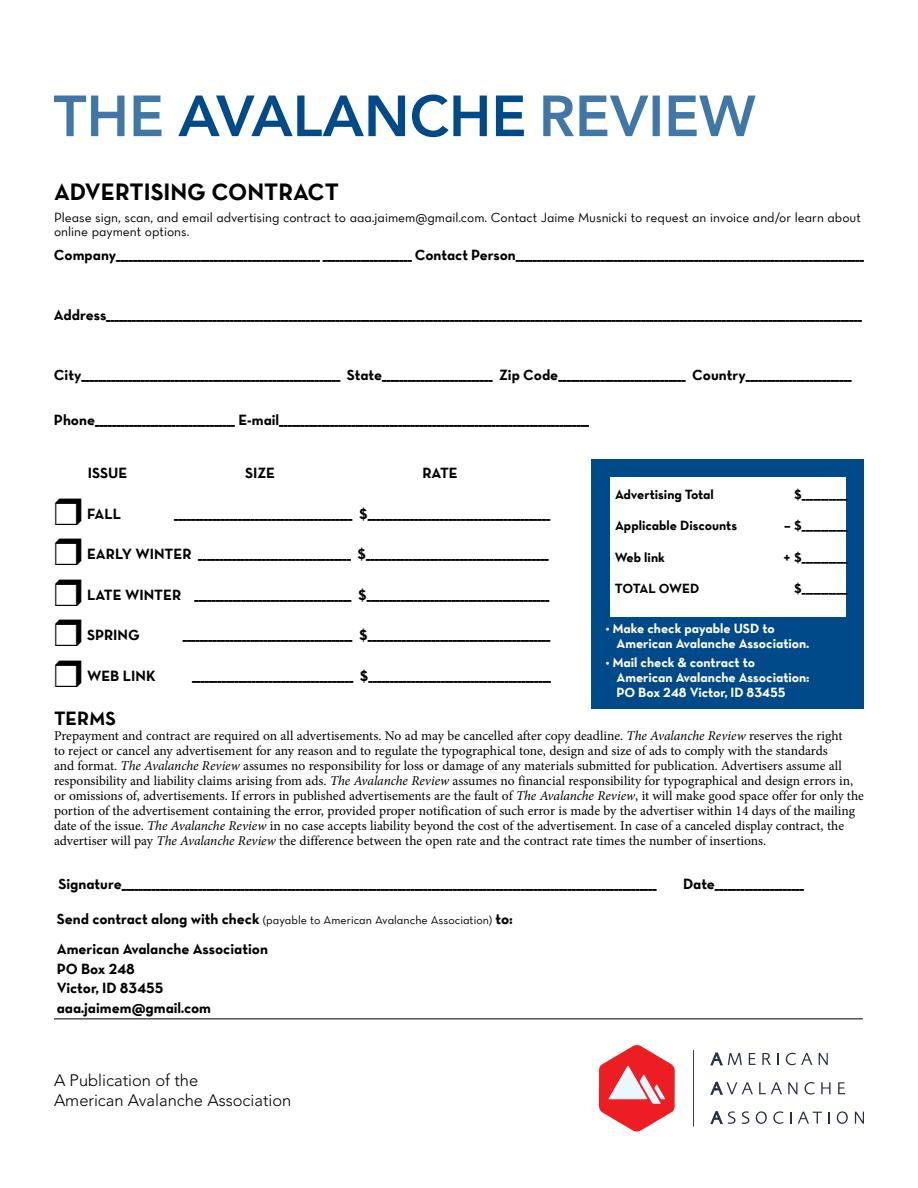
<style>
.page{position:relative;width:918px;height:1188px;background:#fff}
.page>*{position:absolute;margin:0;border:0;box-sizing:border-box;transform-origin:0 0}
.t1{font:24px "Neutra Text TF Bold Alt";color:#000}
.t2{font:19.5px "Neutra Text TF Bold Alt";color:#000}
.t3{font:300 16.5px/19.8px "Avenir";color:#000}
.t4{font:15px/19.5px "Neutra Text TF Bold Alt";color:#000}
.t5{font:13.5px/15px "Minion Pro";color:#000}
.t6{font:13.5px/13.5px "Neutra Text Book Alt";color:#000}
.t7{font:13.5px/15px "Neutra Text TF Bold Alt";color:#fff}
.t8{font:13.5px "Neutra Text TF Bold Alt";color:#000}
.t9{font:13.5px "Neutra Text TF Bold Alt";color:#000;scale:1.8 1}
.t10{font:13.5px "Neutra Text TF Bold Alt";letter-spacing:-.04em;color:#000}
.t11{font:12px "Neutra Text Book Alt";color:#000}
.s1{font-style:italic}
.s2{font-family:"Neutra Text TF Bold Alt";font-size:15px}
</style>
<div class="page">
<div style="left:591px;top:459px;width:273px;height:250px;background:#004a8a"></div>
<div style="left:610px;top:477px;width:236px;height:140px;background:#fff"></div>
<svg style="left:178px;top:95px;width:346px;height:42px"></svg>
<svg style="left:543px;top:96px;width:213px;height:40px"></svg>
<svg style="left:54px;top:96px;width:108px;height:40px"></svg>
<svg style="left:710px;top:1052px;width:32px;height:14px"></svg>
<svg style="left:749px;top:1053px;width:7px;height:12px"></svg>
<svg style="left:762px;top:1053px;width:9px;height:12px"></svg>
<svg style="left:777px;top:1053px;width:2px;height:12px"></svg>
<svg style="left:786px;top:1053px;width:26px;height:12px"></svg>
<svg style="left:819px;top:1053px;width:9px;height:12px"></svg>
<svg style="left:710px;top:1081px;width:43px;height:14px"></svg>
<svg style="left:759px;top:1082px;width:23px;height:12px"></svg>
<svg style="left:788px;top:1082px;width:9px;height:12px"></svg>
<svg style="left:805px;top:1082px;width:10px;height:13px"></svg>
<svg style="left:821px;top:1082px;width:10px;height:12px"></svg>
<svg style="left:838px;top:1082px;width:7px;height:12px"></svg>
<svg style="left:710px;top:1111px;width:25px;height:14px"></svg>
<svg style="left:742px;top:1111px;width:7px;height:13px"></svg>
<svg style="left:756px;top:1111px;width:11px;height:13px"></svg>
<svg style="left:773px;top:1111px;width:11px;height:13px"></svg>
<svg style="left:790px;top:1112px;width:1px;height:12px"></svg>
<svg style="left:798px;top:1112px;width:24px;height:12px"></svg>
<svg style="left:828px;top:1112px;width:2px;height:12px"></svg>
<svg style="left:837px;top:1111px;width:11px;height:13px"></svg>
<svg style="left:855px;top:1112px;width:9px;height:12px"></svg>
<hr style="left:693px;top:1050px;width:1px;height:77px;background:#414042">
<svg style="left:599px;top:1045px;width:76px;height:87px"></svg>
<hr style="left:54px;top:1019px;width:809px;height:1px;background:#000">
<h1 class="t1" style="left:54px;top:177px;width:286px">ADVERTISING CONTRACT</h1>
<p class="t6" style="left:54px;top:211px;width:808px">Please sign, scan, and email advertising contract to aaa.jaimem@gmail.com. Contact Jaime Musnicki to request an invoice and/or learn about online payment options.</p>
<p class="t4" style="left:54px;top:245px;width:812px">Company________________________________________________ _____________________ Contact Person__________________________________________________________________________________</p>
<p class="t4" style="left:54px;top:305px;width:809px">Address__________________________________________________________________________________________________________________________________________________________________________________</p>
<p class="t4" style="left:54px;top:365px;width:799px">City_____________________________________________________________ State__________________________ Zip Code______________________________ Country_________________________</p>
<p class="t4" style="left:54px;top:410px;width:537px">Phone_________________________________ E-mail_________________________________________________________________________</p>
<p class="t4" style="left:88px;top:463px;width:41px">ISSUE</p>
<p class="t4" style="left:245px;top:463px;width:32px">SIZE</p>
<p class="t4" style="left:422px;top:463px;width:37px">RATE</p>
<p class="t4" style="left:87px;top:504px;width:36px">FALL</p>
<p class="t4" style="left:174px;top:504px;width:378px">__________________________________________ $___________________________________________</p>
<p class="t4" style="left:87px;top:544px;width:463px">EARLY WINTER ____________________________________ $___________________________________________</p>
<p class="t4" style="left:87px;top:585px;width:464px">LATE WINTER _____________________________________ $___________________________________________</p>
<p class="t4" style="left:87px;top:625px;width:54px">SPRING</p>
<p class="t4" style="left:183px;top:625px;width:369px">________________________________________ $___________________________________________</p>
<p class="t4" style="left:87px;top:666px;width:70px">WEB LINK</p>
<p class="t4" style="left:192px;top:666px;width:361px">______________________________________ $___________________________________________</p>
<p class="t8" style="left:615px;top:486px;width:100px">Advertising Total</p>
<p class="t8" style="left:794px;top:486px;width:55px">$____________</p>
<p class="t8" style="left:615px;top:517px;width:124px">Applicable Discounts</p>
<p class="t9" style="left:784px;top:517px;width:37px">- $____________</p>
<p class="t8" style="left:615px;top:549px;width:51px">Web link</p>
<p class="t8" style="left:783px;top:549px;width:66px">+ $____________</p>
<p class="t10" style="left:615px;top:580px;width:86px">TOTAL OWED</p>
<p class="t8" style="left:794px;top:580px;width:55px">$____________</p>
<p class="t7" style="left:616px;top:620px;width:194px;text-indent:-11px">• Make check payable USD to<br>American Avalanche Association.</p>
<p class="t7" style="left:616px;top:655px;width:194px;text-indent:-11px">• Mail check &amp; contract to<br>American Avalanche Association:<br>PO Box 248 Victor, ID 83455</p>
<h2 class="t2" style="left:54px;top:706px;width:64px">TERMS</h2>
<p class="t5" style="left:54px;top:728px;width:812px">Prepayment and contract are required on all advertisements. No ad may be cancelled after copy deadline. <span class="s1">The Avalanche Review</span> reserves the right<br>to reject or cancel any advertisement for any reason and to regulate the typographical tone, design and size of ads to comply with the standards<br>and format. <span class="s1">The Avalanche Review</span> assumes no responsibility for loss or damage of any materials submitted for publication. Advertisers assume all responsibility and liability claims arising from ads. <span class="s1">The Avalanche Review</span> assumes no financial responsibility for typographical and design errors in, or omissions of, advertisements. If errors in published advertisements are the fault of <span class="s1">The Avalanche Review</span>, it will make good space offer for only the portion of the advertisement containing the error, provided proper notification of such error is made by the advertiser within 14 days of the mailing date of the issue. <span class="s1">The Avalanche Review</span> in no case accepts liability beyond the cost of the advertisement. In case of a canceled display contract, the advertiser will pay <span class="s1">The Avalanche Review</span> the difference between the open rate and the contract rate times the number of insertions.</p>
<p class="t4" style="left:58px;top:874px;width:600px">Signature______________________________________________________________________________________________________________________________</p>
<p class="t4" style="left:683px;top:874px;width:123px">Date_____________________</p>
<p class="t11" style="left:57px;top:913px;width:457px"><span class="s2">Send contract along with check</span> (payable to American Avalanche Association) <span class="s2">to:</span></p>
<p class="t4" style="left:57px;top:939px;width:213px">American Avalanche Association<br>PO Box 248<br>Victor, ID 83455 aaa.jaimem@gmail.com</p>
<p class="t3" style="left:54px;top:1070px;width:239px">A Publication of the<br>American Avalanche Association</p>
</div>
